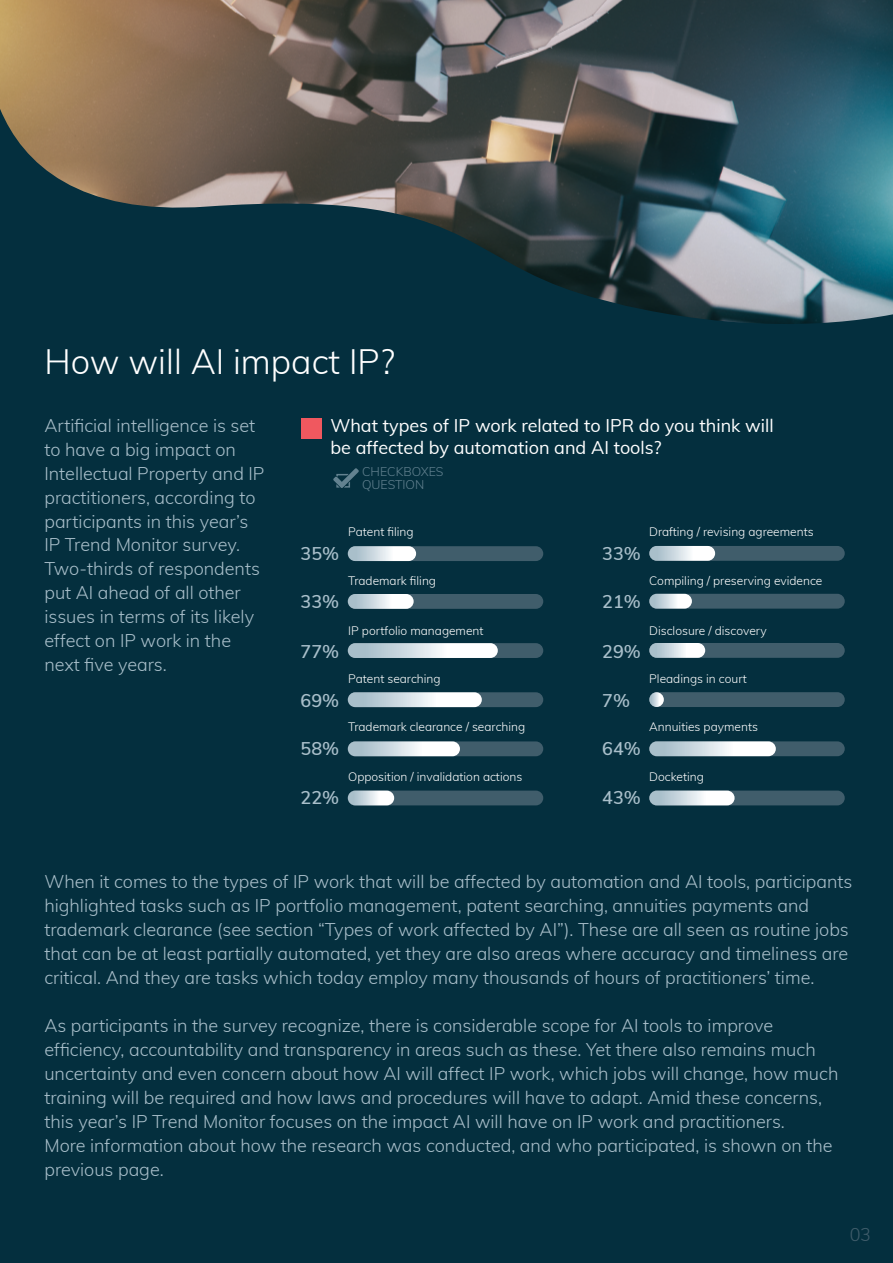
<style>
.page{position:relative;width:893px;height:1263px;background:#042f3e}
.page>*{position:absolute;margin:0;border:0;box-sizing:border-box;transform-origin:0 0}
.t1{font:300 34.5px "Muli";color:#fff}
.t2{font:300 18px/24px "Muli";color:#a9bfca}
.t3{font:18px/21.6px "Muli";color:#fff}
.t4{font:600 18px "Muli";color:#a9bfca}
.t5{font:300 18px "Muli";color:#405d6b}
.t6{font:300 12.45px/13px "Muli";color:#638290}
.t7{font:300 12px "Muli";color:#fff}
</style>
<div class="page">
<img style="left:0;top:0;width:893px;height:324px">
<div style="left:301px;top:418px;width:20px;height:21px;background:#f0585f"></div>
<div style="left:348px;top:546px;width:195px;height:15px;background:#405d6b;border-radius:7px"></div>
<svg style="left:348px;top:546px;width:68px;height:15px"></svg>
<div style="left:348px;top:594px;width:195px;height:15px;background:#405d6b;border-radius:7px"></div>
<svg style="left:348px;top:594px;width:66px;height:15px"></svg>
<div style="left:348px;top:643px;width:195px;height:15px;background:#405d6b;border-radius:7px"></div>
<svg style="left:348px;top:643px;width:150px;height:15px;background:#d9e3e8"></svg>
<div style="left:348px;top:692px;width:195px;height:15px;background:#405d6b;border-radius:7px"></div>
<svg style="left:348px;top:692px;width:134px;height:15px;background:#d8e1e6"></svg>
<div style="left:348px;top:741px;width:195px;height:15px;background:#405d6b;border-radius:7px"></div>
<svg style="left:348px;top:741px;width:112px;height:15px;background:#d6e0e5"></svg>
<div style="left:348px;top:790px;width:195px;height:15px;background:#405d6b;border-radius:7px"></div>
<svg style="left:348px;top:790px;width:46px;height:15px"></svg>
<div style="left:649px;top:546px;width:196px;height:15px;background:#405d6b;border-radius:7px"></div>
<svg style="left:649px;top:546px;width:66px;height:15px"></svg>
<div style="left:649px;top:643px;width:196px;height:15px;background:#405d6b;border-radius:7px"></div>
<svg style="left:649px;top:643px;width:56px;height:15px"></svg>
<div style="left:649px;top:692px;width:196px;height:15px;background:#405d6b;border-radius:7px"></div>
<svg style="left:649px;top:692px;width:15px;height:15px"></svg>
<div style="left:649px;top:741px;width:196px;height:15px;background:#405d6b;border-radius:7px"></div>
<svg style="left:649px;top:741px;width:127px;height:15px;background:#d6e0e5"></svg>
<div style="left:649px;top:790px;width:196px;height:15px;background:#405d6b;border-radius:7px"></div>
<svg style="left:649px;top:790px;width:86px;height:15px"></svg>
<div style="left:649px;top:594px;width:196px;height:15px;background:#405d6b;border-radius:7px"></div>
<svg style="left:649px;top:594px;width:43px;height:15px"></svg>
<svg style="left:333px;top:468px;width:26px;height:20px"></svg>
<h1 class="t1" style="left:44px;top:336px;width:352px">How will AI impact IP?</h1>
<p class="t2" style="left:44px;top:412px;width:222px">Artificial intelligence is set to have a big impact on<br>Intellectual Property and IP practitioners, according to participants in this year’s<br>IP Trend Monitor survey.<br>Two-thirds of respondents put AI ahead of all other issues in terms of its likely effect on IP work in the next five years.</p>
<p class="t3" style="left:330px;top:414px;width:445px">What types of IP work related to IPR do you think will be affected by automation and AI tools?</p>
<p class="t6" style="left:362px;top:465px;width:83px">CHECKBOXES<br>QUESTION</p>
<p class="t7" style="left:348px;top:523px;width:67px">Patent filing</p>
<p class="t7" style="left:649px;top:523px;width:166px">Drafting / revising agreements</p>
<p class="t4" style="left:301px;top:541px;width:40px">35%</p>
<p class="t4" style="left:602px;top:541px;width:40px">33%</p>
<p class="t7" style="left:348px;top:572px;width:89px">Trademark filing</p>
<p class="t7" style="left:649px;top:572px;width:175px">Compiling / preserving evidence</p>
<p class="t4" style="left:301px;top:588px;width:40px">33%</p>
<p class="t4" style="left:602px;top:588px;width:40px">21%</p>
<p class="t7" style="left:348px;top:621px;width:137px">IP portfolio management</p>
<p class="t7" style="left:649px;top:621px;width:119px">Disclosure / discovery</p>
<p class="t4" style="left:301px;top:638px;width:40px">77%</p>
<p class="t4" style="left:602px;top:638px;width:40px">29%</p>
<p class="t7" style="left:348px;top:670px;width:94px">Patent searching</p>
<p class="t7" style="left:649px;top:670px;width:99px">Pleadings in court</p>
<p class="t4" style="left:301px;top:687px;width:40px">69%</p>
<p class="t4" style="left:602px;top:687px;width:29px">7%</p>
<p class="t7" style="left:348px;top:718px;width:179px">Trademark clearance / searching</p>
<p class="t7" style="left:649px;top:718px;width:110px">Annuities payments</p>
<p class="t4" style="left:301px;top:735px;width:40px">58%</p>
<p class="t4" style="left:602px;top:735px;width:40px">64%</p>
<p class="t7" style="left:348px;top:768px;width:176px">Opposition / invalidation actions</p>
<p class="t7" style="left:649px;top:768px;width:56px">Docketing</p>
<p class="t4" style="left:301px;top:784px;width:40px">22%</p>
<p class="t4" style="left:602px;top:784px;width:40px">43%</p>
<p class="t2" style="left:44px;top:869px;width:810px">When it comes to the types of IP work that will be affected by automation and AI tools, participants highlighted tasks such as IP portfolio management, patent searching, annuities payments and trademark clearance (see section “Types of work affected by AI”). These are all seen as routine jobs that can be at least partially automated, yet they are also areas where accuracy and timeliness are critical. And they are tasks which today employ many thousands of hours of practitioners’ time.</p>
<p class="t2" style="left:44px;top:1012px;width:795px">As participants in the survey recognize, there is considerable scope for AI tools to improve efficiency, accountability and transparency in areas such as these. Yet there also remains much uncertainty and even concern about how AI will affect IP work, which jobs will change, how much training will be required and how laws and procedures will have to adapt. Amid these concerns, this year’s IP Trend Monitor focuses on the impact AI will have on IP work and practitioners.<br>More information about how the research was conducted, and who participated, is shown on the previous page.</p>
<p class="t5" style="left:850px;top:1221px;width:23px">03</p>
</div>
